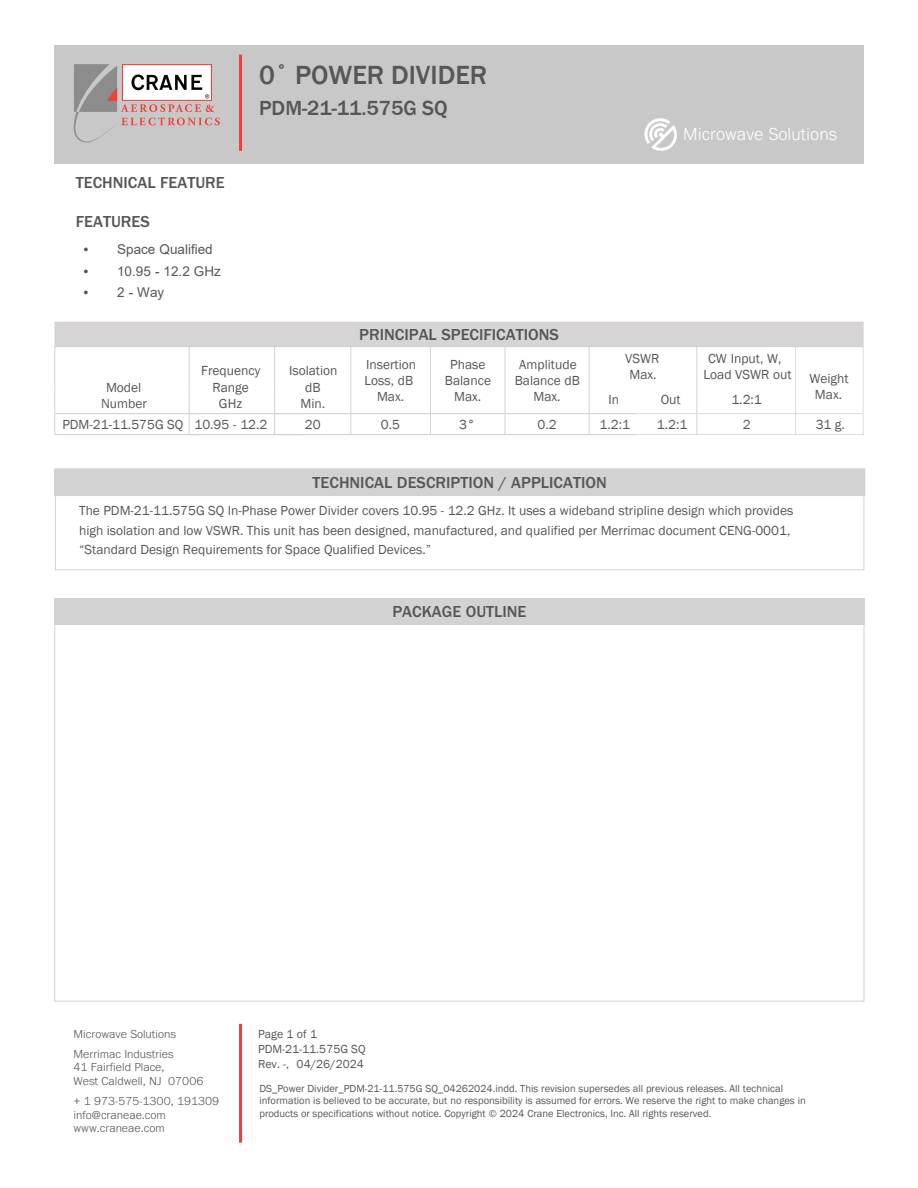
<style>
.page{position:relative;width:918px;height:1188px;background:#fff}
.page>*{position:absolute;margin:0;border:0;box-sizing:border-box;transform-origin:0 0}
.Crane_A_E_top_of_pag{font:500 27px "Franklin Gothic";color:#585657}
.Crane_A_E_top_of_pag-2{font:500 21px "Franklin Gothic";color:#555656}
.t1{font:300 18px "Franklin Gothic URW";color:#fff}
.Table_Sub_Text{font:500 16.5px "Franklin Gothic URW";color:#555656}
.Bullets_Head{font:500 16.5px "Franklin Gothic URW";color:#555656}
.Table_Sub_Text-2{font:13.5px/19.5px "Franklin Gothic";color:#555656;text-align:center}
.t2{font:13.5px "Arial";color:#555656}
.t3{font:300 12px/13.5px "Franklin Gothic URW";color:#555656}
.Disclaim{font:12px "Franklin Gothic";color:#555656}
.Disclaim-2{font:10.5px/12.6px "Franklin Gothic";color:#555656}
.s1{font-family:"Franklin Gothic URW";font-weight:300}
</style>
<div class="page">
<div style="left:55px;top:322px;width:808px;height:25px;background:#d6d4d4"></div>
<hr style="left:697px;top:346px;width:43px;height:1px;background:#d1d2d4">
<hr style="left:725px;top:346px;width:44px;height:1px;background:#d1d2d4">
<hr style="left:54px;top:346px;width:144px;height:1px;background:#d1d2d4">
<hr style="left:54px;top:347px;width:1px;height:39px;background:#d1d2d4">
<hr style="left:189px;top:346px;width:113px;height:1px;background:#d1d2d4">
<hr style="left:189px;top:347px;width:1px;height:39px;background:#d1d2d4">
<hr style="left:54px;top:413px;width:144px;height:1px;background:#d1d2d4">
<hr style="left:275px;top:346px;width:76px;height:1px;background:#d1d2d4">
<hr style="left:274px;top:347px;width:1px;height:39px;background:#d1d2d4">
<hr style="left:351px;top:346px;width:79px;height:1px;background:#d1d2d4">
<hr style="left:350px;top:347px;width:1px;height:39px;background:#d1d2d4">
<hr style="left:430px;top:346px;width:75px;height:1px;background:#d1d2d4">
<hr style="left:430px;top:347px;width:1px;height:39px;background:#d1d2d4">
<hr style="left:505px;top:346px;width:84px;height:1px;background:#d1d2d4">
<hr style="left:505px;top:347px;width:1px;height:39px;background:#d1d2d4">
<hr style="left:589px;top:346px;width:46px;height:1px;background:#d1d2d4">
<hr style="left:589px;top:347px;width:1px;height:39px;background:#d1d2d4">
<hr style="left:635px;top:346px;width:62px;height:1px;background:#d1d2d4">
<hr style="left:59px;top:412px;width:804px;height:3px;background:#d1d2d4">
<hr style="left:696px;top:347px;width:1px;height:39px;background:#d1d2d4">
<svg style="left:696px;top:386px;width:1px;height:47px"></svg>
<hr style="left:58px;top:433px;width:805px;height:3px;background:#d1d2d4">
<svg style="left:589px;top:386px;width:1px;height:48px"></svg>
<svg style="left:54px;top:386px;width:1px;height:48px"></svg>
<svg style="left:189px;top:386px;width:1px;height:48px"></svg>
<hr style="left:54px;top:434px;width:144px;height:1px;background:#d1d2d4">
<svg style="left:274px;top:386px;width:1px;height:47px"></svg>
<svg style="left:350px;top:386px;width:1px;height:48px"></svg>
<svg style="left:430px;top:386px;width:1px;height:47px"></svg>
<svg style="left:505px;top:386px;width:1px;height:48px"></svg>
<div style="left:54px;top:45px;width:810px;height:119px;background:#c8c8c8"></div>
<svg style="left:73px;top:64px;width:147px;height:79px"></svg>
<hr style="left:239px;top:55px;width:3px;height:96px;background:#ef4136">
<hr style="left:239px;top:1024px;width:3px;height:119px;background:#ef4136">
<svg style="left:644px;top:118px;width:33px;height:33px"></svg>
<div style="left:54px;top:598px;width:810px;height:26px;background:#d2d2d2"></div>
<div style="left:55px;top:495px;width:809px;height:75px;border:1px solid #d1d2d4"></div>
<div style="left:55px;top:469px;width:810px;height:27px;background:#d2d2d2"></div>
<hr style="left:803px;top:346px;width:60px;height:1px;background:#d1d2d4">
<hr style="left:795px;top:347px;width:1px;height:87px;background:#d1d2d4">
<hr style="left:863px;top:347px;width:1px;height:88px;background:#d1d2d4">
<p class="Bullets_Head" style="left:76px;top:172px;width:150px">TECHNICAL FEATURE</p>
<p class="Bullets_Head" style="left:76px;top:211px;width:75px">FEATURES</p>
<p class="t2" style="left:81px;top:240px;width:133px"><span class="s1">•</span> Space Qualified</p>
<p class="t2" style="left:81px;top:262px;width:141px"><span class="s1">•</span> 10.95 - 12.2 GHz</p>
<p class="t2" style="left:81px;top:283px;width:84px"><span class="s1">•</span> 2 - Way</p>
<p class="Crane_A_E_top_of_pag" style="left:259px;top:58px;width:230px">0˚ POWER DIVIDER</p>
<p class="Crane_A_E_top_of_pag-2" style="left:259px;top:95px;width:190px">PDM-21-11.575G SQ</p>
<p class="Table_Sub_Text" style="left:359px;top:324px;width:201px">PRINCIPAL SPECIFICATIONS</p>
<h3 class="t1" style="left:683px;top:123px;width:155px">Microwave Solutions</h3>
<p class="Table_Sub_Text-2" style="left:106px;top:378px;width:37px">Model</p>
<p class="Table_Sub_Text-2" style="left:101px;top:394px;width:47px">Number</p>
<p class="Table_Sub_Text-2" style="left:201px;top:362px;width:61px">Frequency</p>
<p class="Table_Sub_Text-2" style="left:213px;top:378px;width:38px">Range</p>
<p class="Table_Sub_Text-2" style="left:219px;top:394px;width:25px">GHz</p>
<p class="Table_Sub_Text-2" style="left:289px;top:362px;width:50px">Isolation</p>
<p class="Table_Sub_Text-2" style="left:305px;top:378px;width:17px">dB</p>
<p class="Table_Sub_Text-2" style="left:300px;top:394px;width:26px">Min.</p>
<p class="Table_Sub_Text-2" style="left:366px;top:355px;width:52px">Insertion</p>
<p class="Table_Sub_Text-2" style="left:365px;top:371px;width:50px">Loss, dB</p>
<p class="Table_Sub_Text-2" style="left:377px;top:387px;width:29px">Max.</p>
<p class="Table_Sub_Text-2" style="left:450px;top:355px;width:37px">Phase</p>
<p class="Table_Sub_Text-2" style="left:445px;top:371px;width:48px">Balance</p>
<p class="Table_Sub_Text-2" style="left:454px;top:387px;width:29px">Max.</p>
<p class="Table_Sub_Text-2" style="left:519px;top:355px;width:59px">Amplitude</p>
<p class="Table_Sub_Text-2" style="left:515px;top:371px;width:67px">Balance dB</p>
<p class="Table_Sub_Text-2" style="left:533px;top:387px;width:29px">Max.</p>
<p class="Table_Sub_Text-2" style="left:625px;top:349px;width:36px">VSWR</p>
<p class="Table_Sub_Text-2" style="left:629px;top:365px;width:29px">Max.</p>
<p class="Table_Sub_Text-2" style="left:708px;top:349px;width:75px">CW Input, W,</p>
<p class="Table_Sub_Text-2" style="left:704px;top:365px;width:90px">Load VSWR out</p>
<p class="Table_Sub_Text-2" style="left:608px;top:390px;width:12px">In</p>
<p class="Table_Sub_Text-2" style="left:661px;top:390px;width:21px">Out</p>
<p class="Table_Sub_Text-2" style="left:731px;top:390px;width:32px">1.2:1</p>
<p class="Table_Sub_Text-2" style="left:62px;top:415px;width:123px">PDM-21-11.575G SQ</p>
<p class="Table_Sub_Text-2" style="left:194px;top:415px;width:74px">10.95 - 12.2</p>
<p class="Table_Sub_Text-2" style="left:305px;top:415px;width:17px">20</p>
<p class="Table_Sub_Text-2" style="left:381px;top:415px;width:21px">0.5</p>
<p class="Table_Sub_Text-2" style="left:459px;top:415px;width:17px">3°</p>
<p class="Table_Sub_Text-2" style="left:537px;top:415px;width:21px">0.2</p>
<p class="Table_Sub_Text-2" style="left:599px;top:415px;width:32px">1.2:1</p>
<p class="Table_Sub_Text-2" style="left:657px;top:415px;width:32px">1.2:1</p>
<p class="Table_Sub_Text-2" style="left:743px;top:415px;width:9px">2</p>
<p class="Table_Sub_Text-2" style="left:809px;top:371px;width:41px;line-height:16.2px">Weight<br>Max.</p>
<p class="Table_Sub_Text-2" style="left:816px;top:415px;width:31px">31 g.</p>
<p class="Table_Sub_Text" style="left:313px;top:472px;width:296px">TECHNICAL DESCRIPTION / APPLICATION</p>
<p class="Table_Sub_Text-2" style="left:79px;top:501px;width:716px;text-align:left">The PDM-21-11.575G SQ In-Phase Power Divider covers 10.95 - 12.2 GHz. It uses a wideband stripline design which provides high isolation and low VSWR. This unit has been designed, manufactured, and qualified per Merrimac document CENG-0001, “Standard Design Requirements for Space Qualified Devices.”</p>
<p class="Table_Sub_Text" style="left:392px;top:601px;width:136px">PACKAGE OUTLINE</p>
<p class="t3" style="left:74px;top:1023px;width:104px;line-height:20.2px">Microwave Solutions<br>Merrimac Industries</p>
<p class="t3" style="left:74px;top:1060px;width:131px">41 Fairfield Place,<br>West Caldwell, NJ 07006</p>
<p class="t3" style="left:74px;top:1094px;width:147px">+ 1 973-575-1300, 191309 info@craneae.com www.craneae.com</p>
<p class="Disclaim" style="left:258px;top:1026px;width:60px">Page 1 of 1</p>
<p class="Disclaim" style="left:258px;top:1056px;width:107px">Rev. -, 04/26/2024</p>
<p class="Disclaim-2" style="left:259px;top:1082px;width:548px">DS_Power Divider_PDM-21-11.575G SQ_04262024.indd. This revision supersedes all previous releases. All technical information is believed to be accurate, but no responsibility is assumed for errors. We reserve the right to make changes in products or specifications without notice. Copyright © 2024 Crane Electronics, Inc. All rights reserved.</p>
<p class="Disclaim" style="left:258px;top:1041px;width:109px">PDM-21-11.575G SQ</p>
</div>
